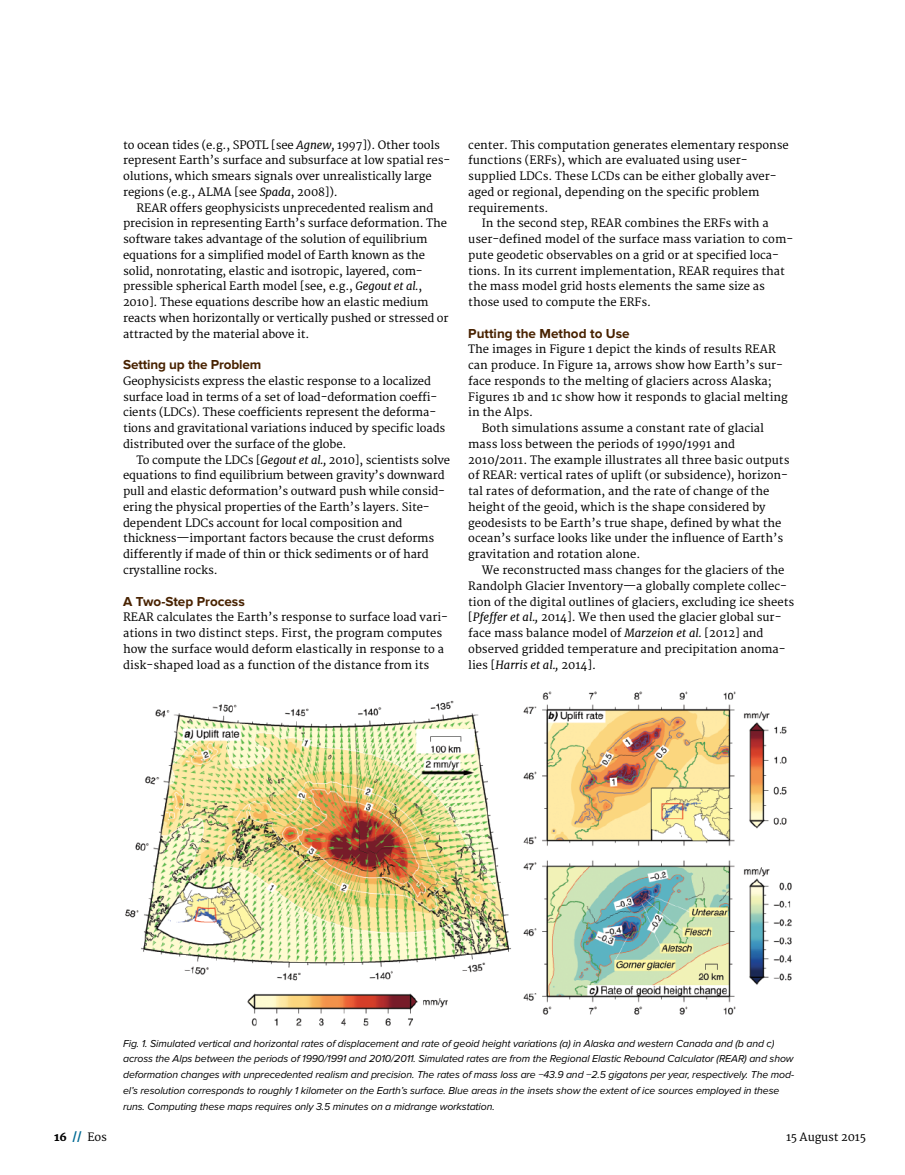
<style>
.page{position:relative;width:905px;height:1175px;background:#fff}
.page>*{position:absolute;margin:0;border:0;box-sizing:border-box;transform-origin:0 0}
.t1{font:700 13.5px "Proxima Nova";color:#482200}
.t2{font:11.25px/15.8px "Merriweather";color:#000}
.t3{font:italic 11.25px "Merriweather";color:#000}
.t4{font:italic 10.5px/15.8px "Proxima Nova";letter-spacing:-.01em;color:#000}
.s1{font-style:italic}
.s2{font-style:normal}
.s3{font-weight:800}
.s4{font-weight:800;color:#006a94}
</style>
<div class="page">
<img style="left:125px;top:691px;width:667px;height:335px">
<p class="t2" style="left:123px;top:137px;width:328px">to ocean tides (e.g., SPOTL [see <span class="s1">Agnew,</span> 1997]). Other tools represent Earth’s surface and subsurface at low spatial res&shy;olutions, which smears signals over unrealistically large regions (e.g., ALMA [see <span class="s1">Spada</span>, 2008]).</p>
<p class="t2" style="left:123px;top:200px;width:327px;text-indent:14px">REAR offers geophysicists unprecedented realism and precision in representing Earth’s surface deformation. The software takes advantage of the solution of equilibrium equations for a simplified model of Earth known as the solid, nonrotating, elastic and isotropic, layered, com&shy;pressible spherical Earth model [see, e.g., <span class="s1">Gegout et al.</span>, 2010]. These equations describe how an elastic medium reacts when horizontally or vertically pushed or stressed or attracted by the material above it.</p>
<p class="t1" style="left:123px;top:357px;width:140px">Setting up the Problem</p>
<p class="t2" style="left:123px;top:373px;width:324px">Geophysicists express the elastic response to a localized surface load in terms of a set of load-deformation coeffi&shy;cients (LDCs). These coefficients represent the deforma&shy;tions and gravitational variations induced by specific loads distributed over the surface of the globe.</p>
<p class="t2" style="left:123px;top:452px;width:328px;text-indent:14px">To compute the LDCs [<span class="s1">Gegout et al.,</span> 2010], scientists solve equations to find equilibrium between gravity’s downward pull and elastic deformation’s outward push while consid&shy;ering the physical properties of the Earth’s layers. Site&shy;dependent LDCs account for local composition and thickness—important factors because the crust deforms differently if made of thin or thick sediments or of hard crystalline rocks.</p>
<p class="t1" style="left:123px;top:593px;width:123px">A Two-Step Process</p>
<p class="t2" style="left:123px;top:610px;width:326px">REAR calculates the Earth’s response to surface load vari&shy;ations in two distinct steps. First, the program computes how the surface would deform elastically in response to a disk-shaped load as a function of the distance from its</p>
<p class="t2" style="left:468px;top:137px;width:322px">center. This computation generates elementary response</p>
<p class="t2" style="left:468px;top:153px;width:281px">functions (ERFs), which are evaluated using user-</p>
<p class="t2" style="left:468px;top:169px;width:310px">supplied LDCs. These LCDs can be either globally aver-</p>
<p class="t2" style="left:468px;top:184px;width:293px">aged or regional, depending on the specific problem</p>
<p class="t2" style="left:468px;top:200px;width:82px">requirements.</p>
<p class="t2" style="left:482px;top:216px;width:288px">In the second step, REAR combines the ERFs with a</p>
<p class="t2" style="left:468px;top:232px;width:326px">user-defined model of the surface mass variation to com-</p>
<p class="t2" style="left:468px;top:247px;width:312px">pute geodetic observables on a grid or at specified loca-</p>
<p class="t2" style="left:468px;top:263px;width:318px">tions. In its current implementation, REAR requires that</p>
<p class="t2" style="left:468px;top:279px;width:298px">the mass model grid hosts elements the same size as</p>
<p class="t2" style="left:468px;top:295px;width:184px">those used to compute the ERFs.</p>
<p class="t1" style="left:468px;top:325px;width:163px">Putting the Method to Use</p>
<p class="t2" style="left:468px;top:342px;width:309px">The images in Figure 1 depict the kinds of results REAR</p>
<p class="t2" style="left:468px;top:358px;width:316px">can produce. In Figure 1a, arrows show how Earth’s sur-</p>
<p class="t2" style="left:468px;top:373px;width:305px">face responds to the melting of glaciers across Alaska;</p>
<p class="t2" style="left:468px;top:389px;width:321px">Figures 1b and 1c show how it responds to glacial melting</p>
<p class="t2" style="left:468px;top:405px;width:66px">in the Alps.</p>
<p class="t2" style="left:482px;top:421px;width:284px">Both simulations assume a constant rate of glacial</p>
<p class="t2" style="left:468px;top:436px;width:268px">mass loss between the periods of 1990/1991 and</p>
<p class="t2" style="left:468px;top:452px;width:323px">2010/2011. The example illustrates all three basic outputs</p>
<p class="t2" style="left:468px;top:468px;width:321px">of REAR: vertical rates of uplift (or subsidence), horizon-</p>
<p class="t2" style="left:468px;top:484px;width:302px">tal rates of deformation, and the rate of change of the</p>
<p class="t2" style="left:468px;top:499px;width:299px">height of the geoid, which is the shape considered by</p>
<p class="t2" style="left:468px;top:515px;width:315px">geodesists to be Earth’s true shape, defined by what the</p>
<p class="t2" style="left:468px;top:531px;width:316px">ocean’s surface looks like under the influence of Earth’s</p>
<p class="t2" style="left:468px;top:547px;width:174px">gravitation and rotation alone.</p>
<p class="t2" style="left:482px;top:562px;width:304px">We reconstructed mass changes for the glaciers of the</p>
<p class="t2" style="left:468px;top:578px;width:320px">Randolph Glacier Inventory—a globally complete collec-</p>
<p class="t2" style="left:468px;top:594px;width:327px">tion of the digital outlines of glaciers, excluding ice sheets</p>
<p class="t2" style="left:468px;top:610px;width:315px">[<span class="s1">Pfeffer et al.,</span> 2014]. We then used the glacier global sur-</p>
<p class="t2" style="left:468px;top:625px;width:297px">face mass balance model of <span class="s1">Marzeion et al.</span> [2012] and</p>
<p class="t2" style="left:468px;top:641px;width:319px">observed gridded temperature and precipitation anoma-</p>
<p class="t3" style="left:468px;top:657px;width:129px"><span class="s2">lies [</span>Harris et al., <span class="s2">2014].</span></p>
<p class="t4" style="left:123px;top:1035px;width:672px">Fig. 1. Simulated vertical and horizontal rates of displacement and rate of geoid height variations (a) in Alaska and western Canada and (b and c) across the Alps between the periods of 1990/1991 and 2010/2011. Simulated rates are from the Regional Elastic Rebound Calculator (REAR) and show deformation changes with unprecedented realism and precision. The rates of mass loss are −43.9 and −2.5 gigatons per year, respectively. The mod&shy;el’s resolution corresponds to roughly 1 kilometer on the Earth’s surface. Blue areas in the insets show the extent of ice sources employed in these runs. Computing these maps requires only 3.5 minutes on a midrange workstation.</p>
<p class="t2" style="left:54px;top:1129px;width:54px"><span class="s3">16</span> <span class="s4">//</span> Eos</p>
<p class="t2" style="left:786px;top:1129px;width:81px">15 August 2015</p>
</div>
